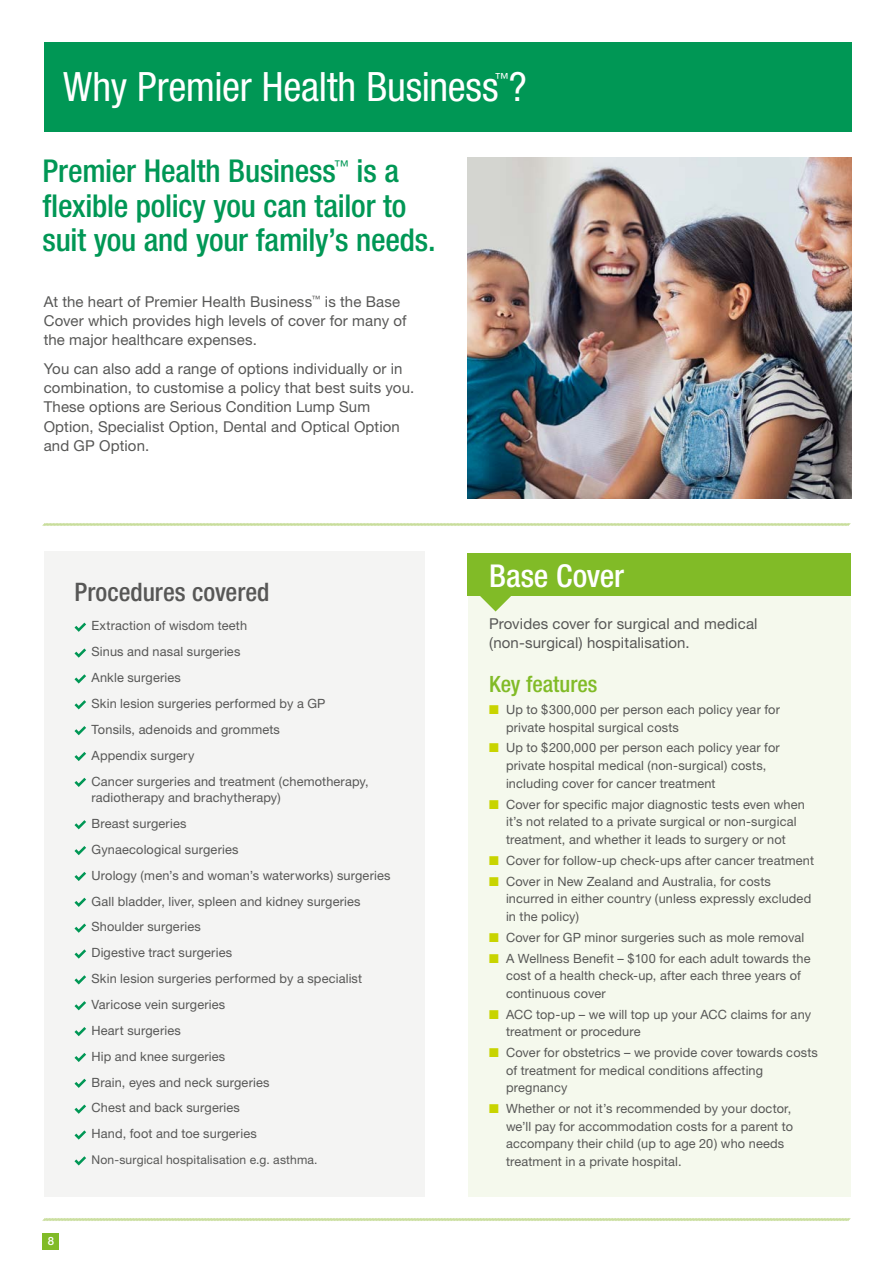
<style>
.page{position:relative;width:893px;height:1263px;background:#fff}
.page>*{position:absolute;margin:0;border:0;box-sizing:border-box;transform-origin:0 0}
.t1{font:condensed 40.5px "Helvetica Neue";letter-spacing:-.005em;color:#fff}
.t2{font:500 condensed 31.5px/34.5px "Helvetica Neue";letter-spacing:-.005em;color:#009755}
.t3{font:500 condensed 31.5px "Helvetica Neue";letter-spacing:-.005em;color:#fff}
.t4{font:500 condensed 25.5px "Helvetica Neue";color:#575756}
.t5{font:500 condensed 22.5px "Helvetica Neue";color:#81bb27}
.t6{font:15px/19px "Helvetica Neue";letter-spacing:.01em;color:#575756}
.t7{font:condensed 13.95px "Helvetica Neue";color:#fff}
.t8{font:12.75px/25.8px "Helvetica Neue";letter-spacing:.01em;color:#575756}
.t9{font:12.15px "Helvetica Neue";letter-spacing:.015em;color:#575756}
.t10{font:500 11.4px "Helvetica Neue";color:#fff}
.s1{color:#c8d400}
</style>
<div class="page">
<div style="left:43px;top:1233px;width:16px;height:16px;background:#81bb27"></div>
<svg style="left:42px;top:1218px;width:809px;height:3px;background:#d2e3ae"></svg>
<img style="left:468px;top:157px;width:384px;height:341px">
<div style="left:45px;top:551px;width:380px;height:646px;background:#f4f4f3"></div>
<svg style="left:74px;top:623px;width:12px;height:9px"></svg>
<svg style="left:74px;top:648px;width:12px;height:10px"></svg>
<svg style="left:74px;top:674px;width:12px;height:9px"></svg>
<svg style="left:74px;top:700px;width:12px;height:9px"></svg>
<svg style="left:74px;top:726px;width:12px;height:9px"></svg>
<svg style="left:74px;top:752px;width:12px;height:9px"></svg>
<svg style="left:74px;top:778px;width:12px;height:9px"></svg>
<svg style="left:74px;top:820px;width:12px;height:9px"></svg>
<svg style="left:74px;top:846px;width:12px;height:9px"></svg>
<svg style="left:74px;top:872px;width:12px;height:9px"></svg>
<svg style="left:74px;top:898px;width:12px;height:9px"></svg>
<svg style="left:74px;top:923px;width:12px;height:10px"></svg>
<svg style="left:74px;top:949px;width:12px;height:10px"></svg>
<svg style="left:74px;top:975px;width:12px;height:9px"></svg>
<svg style="left:74px;top:1001px;width:12px;height:9px"></svg>
<svg style="left:74px;top:1027px;width:12px;height:9px"></svg>
<svg style="left:74px;top:1053px;width:12px;height:9px"></svg>
<svg style="left:74px;top:1079px;width:12px;height:9px"></svg>
<svg style="left:74px;top:1104px;width:12px;height:10px"></svg>
<svg style="left:74px;top:1130px;width:12px;height:10px"></svg>
<svg style="left:74px;top:1156px;width:12px;height:9px"></svg>
<div style="left:44px;top:43px;width:808px;height:89px;background:#009755"></div>
<div style="left:468px;top:587px;width:382px;height:610px;background:#f5f9ed"></div>
<div style="left:468px;top:553px;width:383px;height:43px;background:#81bb27"></div>
<svg style="left:42px;top:523px;width:809px;height:3px;background:#d1e3ad"></svg>
<svg style="left:480px;top:596px;width:31px;height:15px"></svg>
<h1 class="t1" style="left:63px;top:63px;width:465px">Why Premier Health Business ?</h1>
<p class="t7" style="left:495px;top:70px;width:15px">™</p>
<h2 class="t2" style="left:43px;top:153px;width:395px">Premier Health Business<sup>™</sup> is a flexible policy you can tailor to suit you and your family’s needs.</h2>
<p class="t6" style="left:44px;top:292px;width:364px">At the heart of Premier Health Business<sup>™</sup> is the Base<br>Cover which provides high levels of cover for many of the major healthcare expenses.</p>
<p class="t6" style="left:44px;top:359px;width:372px">You can also add a range of options individually or in combination, to customise a policy that best suits you.<br>These options are Serious Condition Lump Sum Option, Specialist Option, Dental and Optical Option and GP Option.</p>
<h3 class="t4" style="left:74px;top:577px;width:197px">Procedures covered</h3>
<p class="t8" style="left:91px;top:613px;width:279px">Extraction of wisdom teeth<br>Sinus and nasal surgeries<br>Ankle surgeries<br>Skin lesion surgeries performed by a GP<br>Tonsils, adenoids and grommets<br>Appendix surgery<br>Cancer surgeries and treatment (chemotherapy,</p>
<p class="t8" style="left:91px;top:784px;width:301px">radiotherapy and brachytherapy)<br>Breast surgeries<br>Gynaecological surgeries<br>Urology (men’s and woman’s waterworks) surgeries<br>Gall bladder, liver, spleen and kidney surgeries<br>Shoulder surgeries<br>Digestive tract surgeries<br>Skin lesion surgeries performed by a specialist<br>Varicose vein surgeries<br>Heart surgeries<br>Hip and knee surgeries<br>Brain, eyes and neck surgeries<br>Chest and back surgeries<br>Hand, foot and toe surgeries</p>
<p class="t9" style="left:91px;top:1152px;width:228px">Non-surgical hospitalisation e.g. asthma.</p>
<p class="t10" style="left:48px;top:1234px;width:8px">8</p>
<h2 class="t3" style="left:489px;top:557px;width:137px">Base Cover</h2>
<p class="t6" style="left:489px;top:614px;width:270px">Provides cover for surgical and medical (non-surgical) hospitalisation.</p>
<h3 class="t5" style="left:489px;top:671px;width:110px">Key features</h3>
<p class="t8" style="left:506px;top:700px;width:276px;line-height:17.5px;text-indent:-17px"><span class="s1">■</span> Up to $300,000 per person each policy year for private hospital surgical costs</p>
<p class="t8" style="left:506px;top:739px;width:275px;line-height:17.5px;text-indent:-17px"><span class="s1">■</span> Up to $200,000 per person each policy year for private hospital medical (non-surgical) costs, including cover for cancer treatment</p>
<p class="t8" style="left:506px;top:795px;width:300px;line-height:17.5px;text-indent:-17px"><span class="s1">■</span> Cover for specific major diagnostic tests even when it’s not related to a private surgical or non-surgical treatment, and whether it leads to surgery or not</p>
<p class="t8" style="left:489px;top:847px;width:327px"><span class="s1">■</span> Cover for follow-up check-ups after cancer treatment</p>
<p class="t8" style="left:506px;top:872px;width:307px;line-height:17.5px;text-indent:-17px"><span class="s1">■</span> Cover in New Zealand and Australia, for costs incurred in either country (unless expressly excluded in the policy)</p>
<p class="t8" style="left:489px;top:924px;width:317px"><span class="s1">■</span> Cover for GP minor surgeries such as mole removal</p>
<p class="t8" style="left:506px;top:949px;width:306px;line-height:17.5px;text-indent:-17px"><span class="s1">■</span> A Wellness Benefit – $100 for each adult towards the cost of a health check-up, after each three years of continuous cover</p>
<p class="t8" style="left:506px;top:1005px;width:307px;line-height:17.5px;text-indent:-17px"><span class="s1">■</span> ACC top-up – we will top up your ACC claims for any treatment or procedure</p>
<p class="t8" style="left:506px;top:1043px;width:313px;line-height:17.5px;text-indent:-17px"><span class="s1">■</span> Cover for obstetrics – we provide cover towards costs of treatment for medical conditions affecting pregnancy</p>
<p class="t8" style="left:506px;top:1099px;width:289px;line-height:17.5px;text-indent:-17px"><span class="s1">■</span> Whether or not it’s recommended by your doctor, we’ll pay for accommodation costs for a parent to accompany their child (up to age 20) who needs treatment in a private hospital.</p>
</div>
